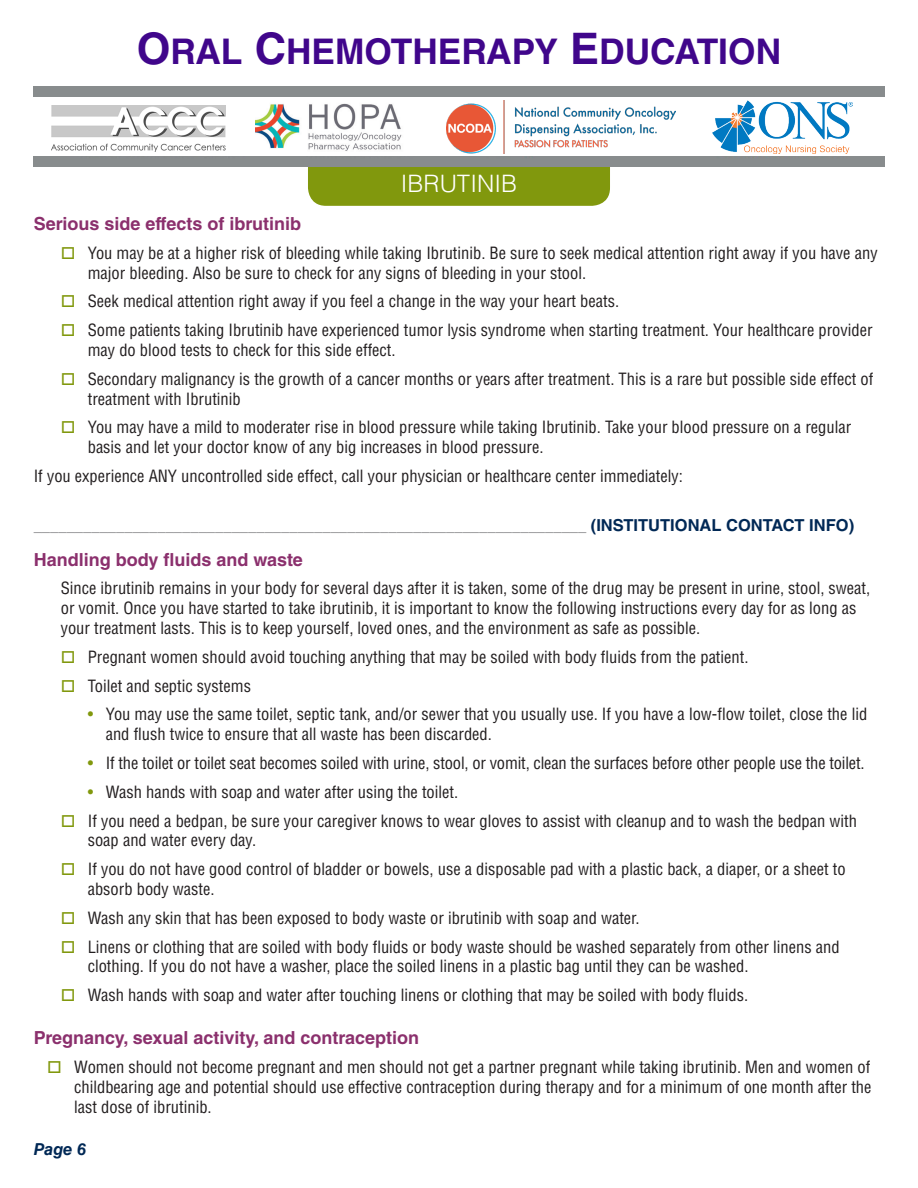
<style>
.page{position:relative;width:918px;height:1188px;background:#fff}
.page>*{position:absolute;margin:0;border:0;box-sizing:border-box;transform-origin:0 0}
.t1{font:700 35.4px "Helvetica LT Std";color:#40068b}
.t2{font:300 24px "Helvetica LT Std";color:#fff}
.subhead{font:700 18px "Helvetica LT Std";color:#8b306d}
.text{font:700 18px "Helvetica LT Std";color:#8b306d}
.text-2{font:condensed 16.5px/19.8px "Helvetica LT Std";color:#231f20}
.table_bullet_point{font:condensed 16.5px/19.8px "Helvetica LT Std";color:#231f20}
.contact_info_head{font:condensed 16.5px "Helvetica LT Std";color:#8a8b8d}
.text_no_indent{font:condensed 16.5px "Helvetica LT Std";color:#231f20}
.t3{font:italic 700 16.5px "Helvetica LT Std";color:#002855}
.s1{font-size:43.5px}
.s2{color:#81980d}
.s3{font-weight:700;font-stretch:normal;color:#002855}
</style>
<div class="page">
<div style="left:308px;top:139px;width:302px;height:67px;background:#81980d;border-radius:18px"></div>
<div style="left:34px;top:87px;width:850px;height:80px;background:#888c8d"></div>
<div style="left:26px;top:97px;width:866px;height:59px;background:#fff"></div>
<img style="left:256px;top:103px;width:146px;height:48px">
<img style="left:712px;top:100px;width:140px;height:54px">
<img style="left:52px;top:106px;width:174px;height:45px">
<img style="left:447px;top:100px;width:229px;height:54px">
<h1 class="t1" style="left:137px;top:30px;width:646px"><span class="s1">O</span>RAL <span class="s1">C</span>HEMOTHERAPY <span class="s1">E</span>DUCATION</h1>
<h2 class="t2" style="left:401px;top:169px;width:118px">IBRUTINIB</h2>
<p class="subhead" style="left:34px;top:213px;width:269px">Serious side effects of ibrutinib</p>
<p class="text-2" style="left:88px;top:243px;width:791px;text-indent:-27px"><span class="s2">□</span> You may be at a higher risk of bleeding while taking Ibrutinib. Be sure to seek medical attention right away if you have any major bleeding. Also be sure to check for any signs of bleeding in your stool.</p>
<p class="text-2" style="left:61px;top:291px;width:560px"><span class="s2">□</span> Seek medical attention right away if you feel a change in the way your heart beats.</p>
<p class="text-2" style="left:88px;top:320px;width:786px;text-indent:-27px"><span class="s2">□</span> Some patients taking Ibrutinib have experienced tumor lysis syndrome when starting treatment. Your healthcare provider may do blood tests to check for this side effect.</p>
<p class="text-2" style="left:88px;top:369px;width:787px;text-indent:-27px"><span class="s2">□</span> Secondary malignancy is the growth of a cancer months or years after treatment. This is a rare but possible side effect of treatment with Ibrutinib</p>
<p class="text-2" style="left:88px;top:417px;width:765px;text-indent:-27px"><span class="s2">□</span> You may have a mild to moderater rise in blood pressure while taking Ibrutinib. Take your blood pressure on a regular basis and let your doctor know of any big increases in blood pressure.</p>
<p class="text_no_indent" style="left:34px;top:466px;width:651px">If you experience ANY uncontrolled side effect, call your physician or healthcare center immediately:</p>
<p class="contact_info_head" style="left:34px;top:514px;width:822px">___________________________________________________________________ <span class="s3">(INSTITUTIONAL CONTACT INFO)</span></p>
<p class="subhead" style="left:34px;top:548px;width:271px">Handling body fluids and waste</p>
<p class="text-2" style="left:61px;top:578px;width:811px">Since ibrutinib remains in your body for several days after it is taken, some of the drug may be present in urine, stool, sweat, or vomit. Once you have started to take ibrutinib, it is important to know the following instructions every day for as long as your treatment lasts. This is to keep yourself, loved ones, and the environment as safe as possible.</p>
<p class="text-2" style="left:61px;top:647px;width:689px"><span class="s2">□</span> Pregnant women should avoid touching anything that may be soiled with body fluids from the patient.</p>
<p class="text-2" style="left:61px;top:676px;width:192px"><span class="s2">□</span> Toilet and septic systems</p>
<p class="table_bullet_point" style="left:106px;top:704px;width:763px;text-indent:-18px"><span class="s2">•</span> You may use the same toilet, septic tank, and/or sewer that you usually use. If you have a low-flow toilet, close the lid and flush twice to ensure that all waste has been discarded.</p>
<p class="table_bullet_point" style="left:88px;top:753px;width:778px"><span class="s2">•</span> If the toilet or toilet seat becomes soiled with urine, stool, or vomit, clean the surfaces before other people use the toilet.</p>
<p class="table_bullet_point" style="left:88px;top:782px;width:372px"><span class="s2">•</span> Wash hands with soap and water after using the toilet.</p>
<p class="text-2" style="left:88px;top:811px;width:771px;text-indent:-27px"><span class="s2">□</span> If you need a bedpan, be sure your caregiver knows to wear gloves to assist with cleanup and to wash the bedpan with soap and water every day.</p>
<p class="text-2" style="left:88px;top:859px;width:759px;text-indent:-27px"><span class="s2">□</span> If you do not have good control of bladder or bowels, use a disposable pad with a plastic back, a diaper, or a sheet to absorb body waste.</p>
<p class="text-2" style="left:61px;top:908px;width:580px"><span class="s2">□</span> Wash any skin that has been exposed to body waste or ibrutinib with soap and water.</p>
<p class="text-2" style="left:88px;top:937px;width:753px;text-indent:-27px"><span class="s2">□</span> Linens or clothing that are soiled with body fluids or body waste should be washed separately from other linens and clothing. If you do not have a washer, place the soiled linens in a plastic bag until they can be washed.</p>
<p class="text-2" style="left:61px;top:985px;width:689px"><span class="s2">□</span> Wash hands with soap and water after touching linens or clothing that may be soiled with body fluids.</p>
<p class="text" style="left:34px;top:1027px;width:387px">Pregnancy, sexual activity, and contraception</p>
<p class="text-2" style="left:74px;top:1057px;width:799px;text-align:justify;text-indent:-27px"><span class="s2">□</span> Women should not become pregnant and men should not get a partner pregnant while taking ibrutinib. Men and women of childbearing age and potential should use effective contraception during therapy and for a minimum of one month after the last dose of ibrutinib.</p>
<p class="t3" style="left:34px;top:1139px;width:54px">Page 6</p>
</div>
